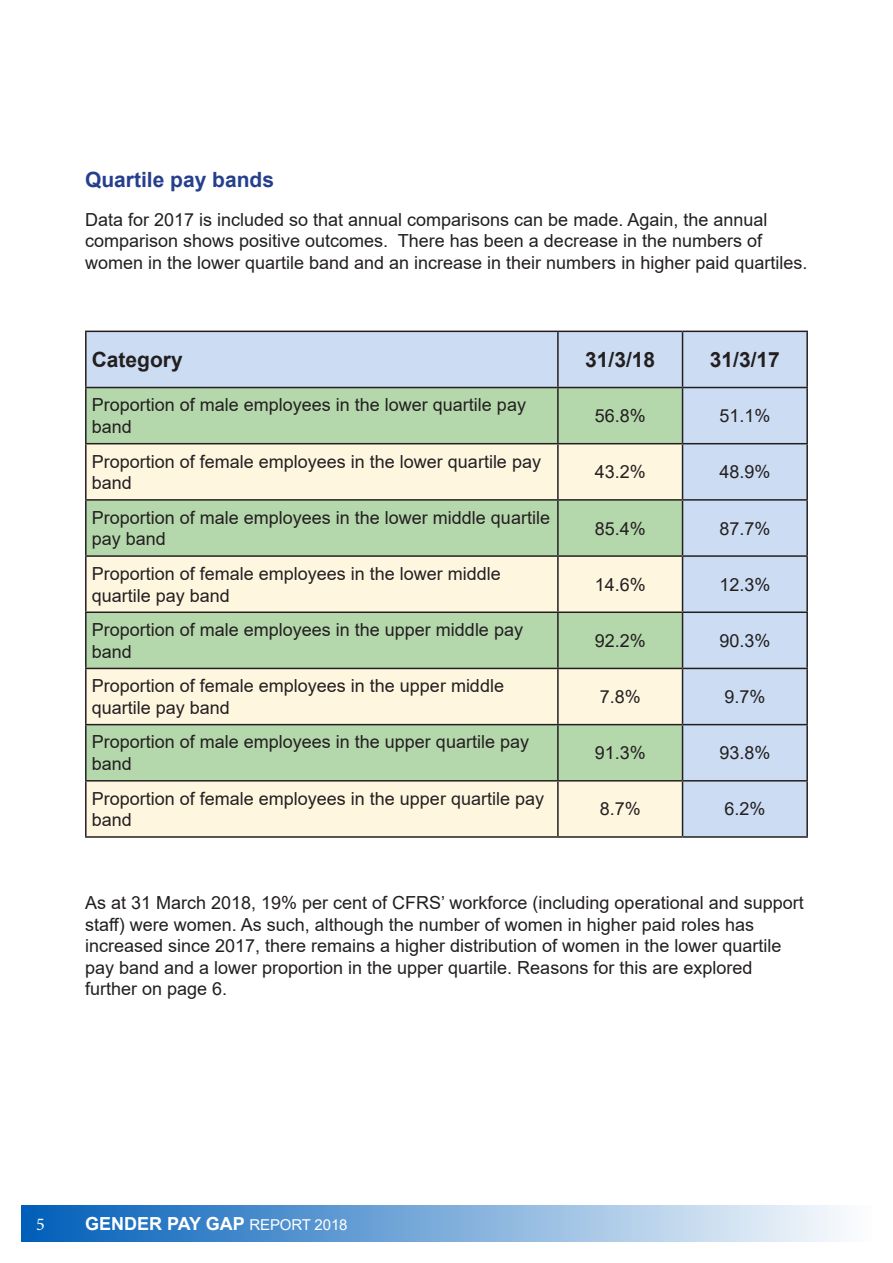
<style>
.page{position:relative;width:893px;height:1263px;background:#fff}
.page>*{position:absolute;margin:0;border:0;box-sizing:border-box;transform-origin:0 0}
.Main_heading{font:700 21px "Arial";color:#231f20}
.Heading_2{font:700 21px "Arial";color:#253f8e}
.Body_text{font:18px/21.6px "Arial";color:#231f20}
.Main_heading-2{font:18px/21.6px "Arial";color:#231f20}
.t1{font:700 18px "Arial";color:#fff}
.t2{font:18px "Minion Pro";color:#fff}
.s1{font-weight:400;font-size:15px}
</style>
<div class="page">
<div style="left:21px;top:1205px;width:851px;height:37px;background:linear-gradient(to right,#005eb8,#fdfdfe)"></div>
<div style="left:87px;top:332px;width:719px;height:504px;background:#ccdcf2"></div>
<div style="left:87px;top:388px;width:595px;height:55px;background:#b5d7ac"></div>
<svg style="left:87px;top:444px;width:595px;height:392px;background:#dee7c8"></svg>
<hr style="left:85px;top:331px;width:473px;height:1px;background:#231f20">
<hr style="left:85px;top:332px;width:2px;height:55px;background:#231f20">
<hr style="left:558px;top:331px;width:124px;height:1px;background:#231f20">
<hr style="left:557px;top:332px;width:2px;height:55px;background:#231f20">
<hr style="left:682px;top:331px;width:126px;height:1px;background:#231f20">
<hr style="left:682px;top:332px;width:1px;height:55px;background:#231f20">
<hr style="left:806px;top:332px;width:2px;height:55px;background:#231f20">
<hr style="left:85px;top:387px;width:473px;height:1px;background:#231f20">
<hr style="left:85px;top:388px;width:2px;height:55px;background:#231f20">
<hr style="left:558px;top:387px;width:124px;height:1px;background:#231f20">
<hr style="left:557px;top:388px;width:2px;height:55px;background:#231f20">
<hr style="left:682px;top:387px;width:126px;height:1px;background:#231f20">
<hr style="left:682px;top:388px;width:1px;height:55px;background:#231f20">
<hr style="left:806px;top:388px;width:2px;height:55px;background:#231f20">
<hr style="left:85px;top:443px;width:473px;height:1px;background:#231f20">
<hr style="left:85px;top:444px;width:2px;height:55px;background:#231f20">
<hr style="left:558px;top:443px;width:124px;height:1px;background:#231f20">
<hr style="left:557px;top:444px;width:2px;height:55px;background:#231f20">
<hr style="left:682px;top:443px;width:126px;height:1px;background:#231f20">
<hr style="left:682px;top:444px;width:1px;height:55px;background:#231f20">
<hr style="left:806px;top:444px;width:2px;height:55px;background:#231f20">
<hr style="left:85px;top:499px;width:473px;height:2px;background:#231f20">
<hr style="left:85px;top:501px;width:2px;height:54px;background:#231f20">
<hr style="left:558px;top:499px;width:124px;height:2px;background:#231f20">
<hr style="left:557px;top:501px;width:2px;height:54px;background:#231f20">
<hr style="left:682px;top:499px;width:126px;height:2px;background:#231f20">
<hr style="left:682px;top:501px;width:1px;height:54px;background:#231f20">
<hr style="left:806px;top:501px;width:2px;height:54px;background:#231f20">
<hr style="left:85px;top:555px;width:473px;height:2px;background:#231f20">
<hr style="left:85px;top:557px;width:2px;height:54px;background:#231f20">
<hr style="left:558px;top:555px;width:124px;height:2px;background:#231f20">
<hr style="left:557px;top:557px;width:2px;height:54px;background:#231f20">
<hr style="left:682px;top:555px;width:126px;height:2px;background:#231f20">
<hr style="left:682px;top:557px;width:1px;height:54px;background:#231f20">
<hr style="left:806px;top:557px;width:2px;height:54px;background:#231f20">
<hr style="left:85px;top:611px;width:473px;height:2px;background:#231f20">
<hr style="left:85px;top:613px;width:2px;height:55px;background:#231f20">
<hr style="left:558px;top:611px;width:124px;height:2px;background:#231f20">
<hr style="left:557px;top:613px;width:2px;height:55px;background:#231f20">
<hr style="left:682px;top:611px;width:126px;height:2px;background:#231f20">
<hr style="left:682px;top:613px;width:1px;height:55px;background:#231f20">
<hr style="left:806px;top:613px;width:2px;height:55px;background:#231f20">
<hr style="left:85px;top:668px;width:473px;height:1px;background:#231f20">
<hr style="left:85px;top:669px;width:2px;height:55px;background:#231f20">
<hr style="left:558px;top:668px;width:124px;height:1px;background:#231f20">
<hr style="left:557px;top:669px;width:2px;height:55px;background:#231f20">
<hr style="left:682px;top:668px;width:126px;height:1px;background:#231f20">
<hr style="left:682px;top:669px;width:1px;height:55px;background:#231f20">
<hr style="left:806px;top:669px;width:2px;height:55px;background:#231f20">
<hr style="left:85px;top:724px;width:473px;height:1px;background:#231f20">
<hr style="left:85px;top:725px;width:2px;height:55px;background:#231f20">
<hr style="left:558px;top:724px;width:124px;height:1px;background:#231f20">
<hr style="left:557px;top:725px;width:2px;height:55px;background:#231f20">
<hr style="left:682px;top:724px;width:126px;height:1px;background:#231f20">
<hr style="left:682px;top:725px;width:1px;height:55px;background:#231f20">
<hr style="left:806px;top:725px;width:2px;height:55px;background:#231f20">
<hr style="left:85px;top:780px;width:473px;height:1px;background:#231f20">
<hr style="left:85px;top:781px;width:2px;height:55px;background:#231f20">
<hr style="left:558px;top:780px;width:124px;height:1px;background:#231f20">
<hr style="left:557px;top:781px;width:2px;height:55px;background:#231f20">
<hr style="left:682px;top:780px;width:126px;height:1px;background:#231f20">
<hr style="left:682px;top:781px;width:1px;height:55px;background:#231f20">
<hr style="left:806px;top:781px;width:2px;height:55px;background:#231f20">
<hr style="left:85px;top:836px;width:473px;height:2px;background:#231f20">
<hr style="left:558px;top:836px;width:124px;height:2px;background:#231f20">
<hr style="left:682px;top:836px;width:126px;height:2px;background:#231f20">
<p class="Heading_2" style="left:85px;top:165px;width:191px">Quartile pay bands</p>
<p class="Body_text" style="left:85px;top:208px;width:724px">Data for 2017 is included so that annual comparisons can be made. Again, the annual comparison shows positive outcomes. There has been a decrease in the numbers of women in the lower quartile band and an increase in their numbers in higher paid quartiles.</p>
<p class="Main_heading" style="left:92px;top:345px;width:93px">Category</p>
<p class="Main_heading" style="left:585px;top:345px;width:72px">31/3/18</p>
<p class="Main_heading" style="left:710px;top:345px;width:72px">31/3/17</p>
<p class="Main_heading-2" style="left:92px;top:394px;width:436px">Proportion of male employees in the lower quartile pay band</p>
<p class="Main_heading-2" style="left:595px;top:405px;width:53px">56.8%</p>
<p class="Main_heading-2" style="left:719px;top:405px;width:53px">51.1%</p>
<p class="Main_heading-2" style="left:92px;top:450px;width:451px">Proportion of female employees in the lower quartile pay band</p>
<p class="Main_heading-2" style="left:595px;top:461px;width:53px">43.2%</p>
<p class="Main_heading-2" style="left:719px;top:461px;width:53px">48.9%</p>
<p class="Main_heading-2" style="left:92px;top:506px;width:460px">Proportion of male employees in the lower middle quartile pay band</p>
<p class="Main_heading-2" style="left:595px;top:517px;width:53px">85.4%</p>
<p class="Main_heading-2" style="left:719px;top:517px;width:53px">87.7%</p>
<p class="Main_heading-2" style="left:92px;top:563px;width:411px">Proportion of female employees in the lower middle quartile pay band</p>
<p class="Main_heading-2" style="left:595px;top:573px;width:53px">14.6%</p>
<p class="Main_heading-2" style="left:719px;top:573px;width:53px">12.3%</p>
<p class="Main_heading-2" style="left:92px;top:619px;width:433px">Proportion of male employees in the upper middle pay band</p>
<p class="Main_heading-2" style="left:595px;top:630px;width:53px">92.2%</p>
<p class="Main_heading-2" style="left:719px;top:630px;width:53px">90.3%</p>
<p class="Main_heading-2" style="left:92px;top:675px;width:414px">Proportion of female employees in the upper middle quartile pay band</p>
<p class="Main_heading-2" style="left:600px;top:686px;width:43px">7.8%</p>
<p class="Main_heading-2" style="left:724px;top:686px;width:43px">9.7%</p>
<p class="Main_heading-2" style="left:92px;top:731px;width:439px">Proportion of male employees in the upper quartile pay band</p>
<p class="Main_heading-2" style="left:595px;top:742px;width:53px">91.3%</p>
<p class="Main_heading-2" style="left:719px;top:742px;width:53px">93.8%</p>
<p class="Main_heading-2" style="left:92px;top:787px;width:454px">Proportion of female employees in the upper quartile pay band</p>
<p class="Main_heading-2" style="left:600px;top:798px;width:43px">8.7%</p>
<p class="Main_heading-2" style="left:724px;top:798px;width:43px">6.2%</p>
<p class="Body_text" style="left:85px;top:892px;width:720px">As at 31 March 2018, 19% per cent of CFRS’ workforce (including operational and support staff) were women. As such, although the number of women in higher paid roles has increased since 2017, there remains a higher distribution of women in the lower quartile pay band and a lower proportion in the upper quartile. Reasons for this are explored further on page 6.</p>
<p class="t2" style="left:36px;top:1212px;width:10px">5</p>
<p class="t1" style="left:85px;top:1211px;width:264px">GENDER PAY GAP <span class="s1">REPORT 2018</span></p>
</div>
